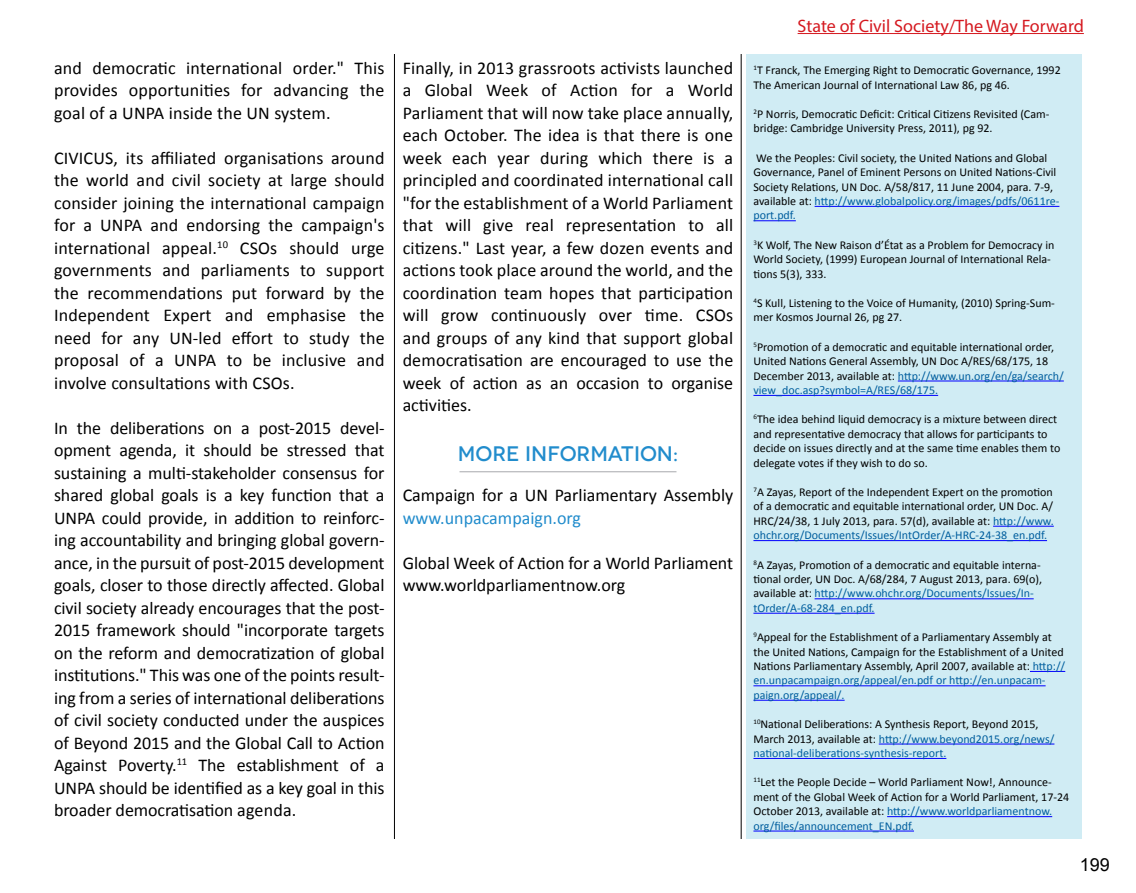
<style>
.page{position:relative;width:1136px;height:893px;background:#fff}
.page>*{position:absolute;margin:0;border:0;box-sizing:border-box;transform-origin:0 0}
.t1{font:500 21px "Novecentowide";color:#218ccc}
.t2{font:18px/22.5px "Calibri";color:#000;text-align:justify}
.t3{font:18px "Myriad Pro";color:#d51920}
.t4{font:18px "Calibri";color:#218ccc}
.t5{font:18px "Arial";color:#000}
.t6{font:12px/14.4px "Calibri";color:#000}
.s1{color:#005e9e}
</style>
<div class="page">
<hr style="left:797px;top:33px;width:286px;height:1px;background:#d51920">
<hr style="left:394px;top:54px;width:1px;height:785px;background:#000">
<hr style="left:740px;top:54px;width:1px;height:785px;background:#000">
<div style="left:746px;top:54px;width:335px;height:785px;background:#d0ecf4"></div>
<hr style="left:459px;top:471px;width:217px;height:1px;background:#a7a9ac">
<hr style="left:814px;top:206px;width:245px;height:1px;background:#00f">
<hr style="left:753px;top:220px;width:42px;height:1px;background:#00f">
<hr style="left:897px;top:381px;width:166px;height:1px;background:#00f">
<hr style="left:753px;top:395px;width:185px;height:1px;background:#00f">
<hr style="left:992px;top:526px;width:61px;height:1px;background:#00f">
<hr style="left:753px;top:540px;width:293px;height:1px;background:#00f">
<hr style="left:814px;top:598px;width:219px;height:1px;background:#00f">
<hr style="left:753px;top:613px;width:121px;height:1px;background:#00f">
<hr style="left:1029px;top:671px;width:36px;height:1px;background:#00f">
<hr style="left:753px;top:685px;width:292px;height:1px;background:#00f">
<hr style="left:753px;top:700px;width:91px;height:1px;background:#00f">
<hr style="left:878px;top:744px;width:176px;height:1px;background:#00f">
<hr style="left:753px;top:758px;width:193px;height:1px;background:#00f">
<hr style="left:887px;top:816px;width:165px;height:1px;background:#00f">
<hr style="left:753px;top:831px;width:160px;height:1px;background:#00f">
<h2 class="t2" style="left:54px;top:56px;width:332px">and democratic international order." This provides opportunities for advancing the goal of a UNPA inside the UN system.</h2>
<p class="t2" style="left:54px;top:146px;width:332px">CIVICUS, its affiliated organisations around the world and civil society at large should consider joining the international campaign for a UNPA and endorsing the campaign's international appeal.<sup>10</sup> CSOs should urge governments and parliaments to support the recommendations put forward by the Independent Expert and emphasise the need for any UN-led effort to study the proposal of a UNPA to be inclusive and involve consultations with CSOs.</p>
<p class="t2" style="left:54px;top:416px;width:332px">In the deliberations on a post-2015 devel&shy;opment agenda, it should be stressed that sustaining a multi-stakeholder consensus for shared global goals is a key function that a UNPA could provide, in addition to reinforc&shy;ing accountability and bringing global govern&shy;ance, in the pursuit of post-2015 development goals, closer to those directly affected. Global civil society already encourages that the post-2015 framework should "incorporate targets on the reform and democratization of global institutions." This was one of the points result&shy;ing from a series of international deliberations of civil society conducted under the auspices of Beyond 2015 and the Global Call to Action Against Poverty.<sup>11</sup> The establishment of a UNPA should be identified as a key goal in this broader democratisation agenda.</p>
<p class="t2" style="left:402px;top:56px;width:332px">Finally, in 2013 grassroots activists launched a Global Week of Action for a World Parliament that will now take place annually, each October. The idea is that there is one week each year during which there is a principled and coordinated international call "for the establishment of a World Parliament that will give real representation to all citizens." Last year, a few dozen events and actions took place around the world, and the coordination team hopes that participation will grow continuously over time. CSOs and groups of any kind that support global democratisation are encouraged to use the week of action as an occasion to organise activities.</p>
<h1 class="t1" style="left:458px;top:441px;width:222px">MORE INFORMATION:</h1>
<h2 class="t2" style="left:402px;top:484px;width:332px">Campaign for a UN Parliamentary Assembly</h2>
<h2 class="t4" style="left:402px;top:506px;width:180px">www.unpacampaign.org</h2>
<h2 class="t2" style="left:402px;top:551px;width:332px">Global Week of Action for a World Parliament www.worldparliamentnow.org</h2>
<h2 class="t3" style="left:797px;top:15px;width:288px">State of Civil Society/The Way Forward</h2>
<p class="t6" style="left:753px;top:63px;width:309px"><sup>1</sup>T Franck, The Emerging Right to Democratic Governance, 1992<br>The American Journal of International Law 86, pg 46.</p>
<p class="t6" style="left:753px;top:107px;width:297px"><sup>2</sup>P Norris, Democratic Deficit: Critical Citizens Revisited (Cam&shy;bridge: Cambridge University Press, 2011), pg 92.</p>
<p class="t6" style="left:753px;top:151px;width:307px">We the Peoples: Civil society, the United Nations and Global Governance, Panel of Eminent Persons on United Nations-Civil Society Relations, UN Doc. A/58/817, 11 June 2004, para. 7-9, available at: <span class="s1">http://www.globalpolicy.org/images/pdfs/0611re&shy;port.pdf.</span></p>
<p class="t6" style="left:753px;top:238px;width:302px"><sup>3</sup>K Wolf, The New Raison d’État as a Problem for Democracy in<br>World Society, (1999) European Journal of International Rela&shy;tions 5(3), 333.</p>
<p class="t6" style="left:753px;top:296px;width:303px"><sup>4</sup>S Kull, Listening to the Voice of Humanity, (2010) Spring-Sum&shy;mer Kosmos Journal 26, pg 27.</p>
<p class="t6" style="left:753px;top:340px;width:312px"><sup>5</sup>Promotion of a democratic and equitable international order, United Nations General Assembly, UN Doc A/RES/68/175, 18<br>December 2013, available at: <span class="s1">http://www.un.org/en/ga/search/ view_doc.asp?symbol=A/RES/68/175.</span></p>
<p class="t6" style="left:753px;top:412px;width:308px"><sup>6</sup>The idea behind liquid democracy is a mixture between direct and representative democracy that allows for participants to decide on issues directly and at the same time enables them to delegate votes if they wish to do so.</p>
<p class="t6" style="left:753px;top:485px;width:302px;text-align:justify"><sup>7</sup>A Zayas, Report of the Independent Expert on the promotion of a democratic and equitable international order, UN Doc. A/ HRC/24/38, 1 July 2013, para. 57(d), available at: <span class="s1">http://www. ohchr.org/Documents/Issues/IntOrder/A-HRC-24-38_en.pdf.</span></p>
<p class="t6" style="left:753px;top:557px;width:290px"><sup>8</sup>A Zayas, Promotion of a democratic and equitable interna&shy;tional order, UN Doc. A/68/284, 7 August 2013, para. 69(o), available at: <span class="s1">http://www.ohchr.org/Documents/Issues/In&shy;tOrder/A-68-284_en.pdf.</span></p>
<p class="t6" style="left:753px;top:630px;width:313px"><sup>9</sup>Appeal for the Establishment of a Parliamentary Assembly at the United Nations, Campaign for the Establishment of a United Nations Parliamentary Assembly, April 2007, available at: <span class="s1">http:// en.unpacampaign.org/appeal/en.pdf or http://en.unpacam&shy;paign.org/appeal/.</span></p>
<p class="t6" style="left:753px;top:717px;width:302px"><sup>10</sup>National Deliberations: A Synthesis Report, Beyond 2015,<br>March 2013, available at: <span class="s1">http://www.beyond2015.org/news/ national-deliberations-synthesis-report.</span></p>
<p class="t6" style="left:753px;top:775px;width:317px"><sup>11</sup>Let the People Decide – World Parliament Now!, Announce&shy;ment of the Global Week of Action for a World Parliament, 17-24<br>October 2013, available at: <span class="s1">http://www.worldparliamentnow. org/files/announcement_EN.pdf.</span></p>
<h2 class="t5" style="left:1079px;top:852px;width:32px">199</h2>
</div>
